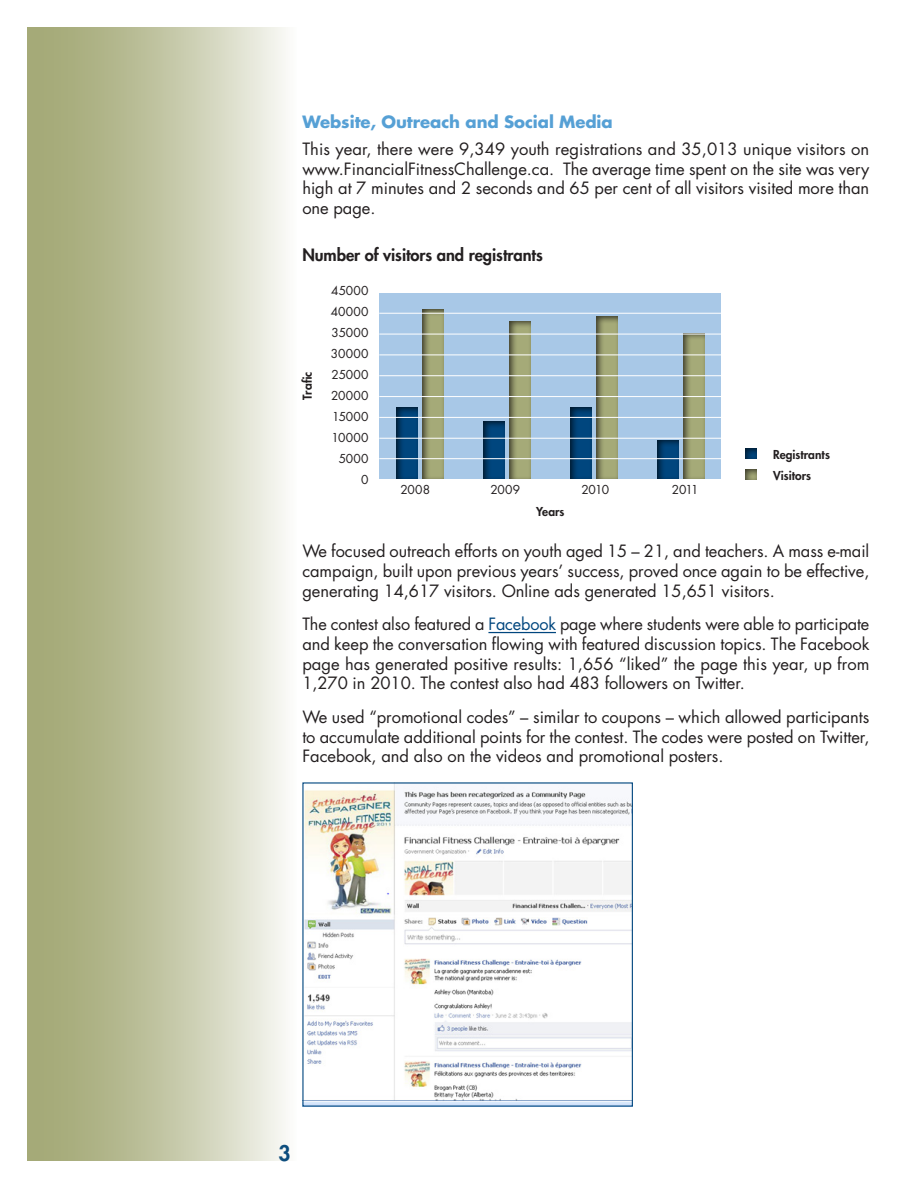
<style>
.page{position:relative;width:918px;height:1188px;background:#fff}
.page>*{position:absolute;margin:0;border:0;box-sizing:border-box;transform-origin:0 0}
.t1{font:800 21px "Futura";color:#00467e}
.t2{font:16.5px/19.8px "Futura";letter-spacing:-.005em;color:#231f20;text-align:justify}
.t3{font:700 16.5px "Futura";letter-spacing:-.005em;color:#56a0d5}
.t4{font:800 16.5px "Futura";letter-spacing:-.005em;color:#231f20}
.t5{font:12px/21px "Futura";letter-spacing:.025em;color:#231f20;text-align:right}
.t6{font:800 12px/21px "Futura";color:#231f20}
.s1{color:#00467e}
</style>
<div class="page">
<svg style="left:27px;top:27px;width:259px;height:1134px;background:#c4c7a7"></svg>
<hr style="left:488px;top:632px;width:68px;height:1px;background:#00467e">
<div style="left:379px;top:293px;width:342px;height:186px;background:#a8c8e7"></div>
<div style="left:397px;top:404px;width:23px;height:75px;background:#231f20;opacity:.75"></div>
<div style="left:483px;top:419px;width:24px;height:60px;background:#231f20;opacity:.75"></div>
<div style="left:570px;top:404px;width:24px;height:75px;background:#231f20;opacity:.75"></div>
<div style="left:657px;top:437px;width:24px;height:42px;background:#231f20;opacity:.75"></div>
<div style="left:422px;top:307px;width:24px;height:172px;background:#231f20;opacity:.75"></div>
<div style="left:509px;top:319px;width:24px;height:160px;background:#231f20;opacity:.75"></div>
<div style="left:596px;top:314px;width:24px;height:165px;background:#231f20;opacity:.75"></div>
<div style="left:683px;top:331px;width:24px;height:148px;background:#231f20;opacity:.75"></div>
<div style="left:744px;top:445px;width:15px;height:15px;background:#231f20;opacity:.75"></div>
<div style="left:744px;top:466px;width:15px;height:15px;background:#231f20;opacity:.75"></div>
<hr style="left:379px;top:458px;width:342px;height:1px;background:#fff">
<hr style="left:379px;top:438px;width:342px;height:1px;background:#fff">
<hr style="left:379px;top:417px;width:342px;height:1px;background:#fff">
<hr style="left:379px;top:396px;width:342px;height:1px;background:#fff">
<hr style="left:379px;top:375px;width:342px;height:1px;background:#fff">
<hr style="left:379px;top:355px;width:342px;height:1px;background:#fff">
<hr style="left:379px;top:334px;width:342px;height:1px;background:#fff">
<hr style="left:379px;top:313px;width:342px;height:1px;background:#fff">
<img style="left:304px;top:784px;width:327px;height:321px">
<p class="t3" style="left:302px;top:111px;width:312px">Website, Outreach and Social Media</p>
<p class="t2" style="left:302px;top:139px;width:569px">This year, there were 9,349 youth registrations and 35,013 unique visitors on www.FinancialFitnessChallenge.ca. The average time spent on the site was very high at 7 minutes and 2 seconds and 65 per cent of all visitors visited more than one page.</p>
<p class="t4" style="left:302px;top:244px;width:242px">Number of visitors and registrants</p>
<p class="t6" style="left:297px;top:400px;width:29px;rotate:-90deg">Trafic</p>
<p class="t5" style="left:331px;top:280px;width:39px">45000<br>40000<br>35000<br>30000<br>25000<br>20000<br>15000<br>10000<br>5000<br>0</p>
<p class="t5" style="left:400px;top:479px;width:31px">2008</p>
<p class="t5" style="left:490px;top:479px;width:31px">2009</p>
<p class="t5" style="left:581px;top:479px;width:29px">2010</p>
<p class="t5" style="left:672px;top:479px;width:28px">2011</p>
<p class="t6" style="left:536px;top:501px;width:30px">Years</p>
<p class="t6" style="left:773px;top:444px;width:58px">Registrants<br>Visitors</p>
<p class="t2" style="left:302px;top:541px;width:569px">We focused outreach efforts on youth aged 15 – 21, and teachers. A mass e-mail campaign, built upon previous years’ success, proved once again to be effective, generating 14,617 visitors. Online ads generated 15,651 visitors.</p>
<p class="t2" style="left:302px;top:614px;width:569px">The contest also featured a <span class="s1">Facebook</span> page where students were able to participate and keep the conversation flowing with featured discussion topics. The Facebook page has generated positive results: 1,656 “liked” the page this year, up from 1,270 in 2010. The contest also had 483 followers on Twitter.</p>
<p class="t2" style="left:302px;top:707px;width:569px">We used “promotional codes” – similar to coupons – which allowed participants to accumulate additional points for the contest. The codes were posted on Twitter, Facebook, and also on the videos and promotional posters.</p>
<p class="t1" style="left:279px;top:1139px;width:14px">3</p>
</div>
